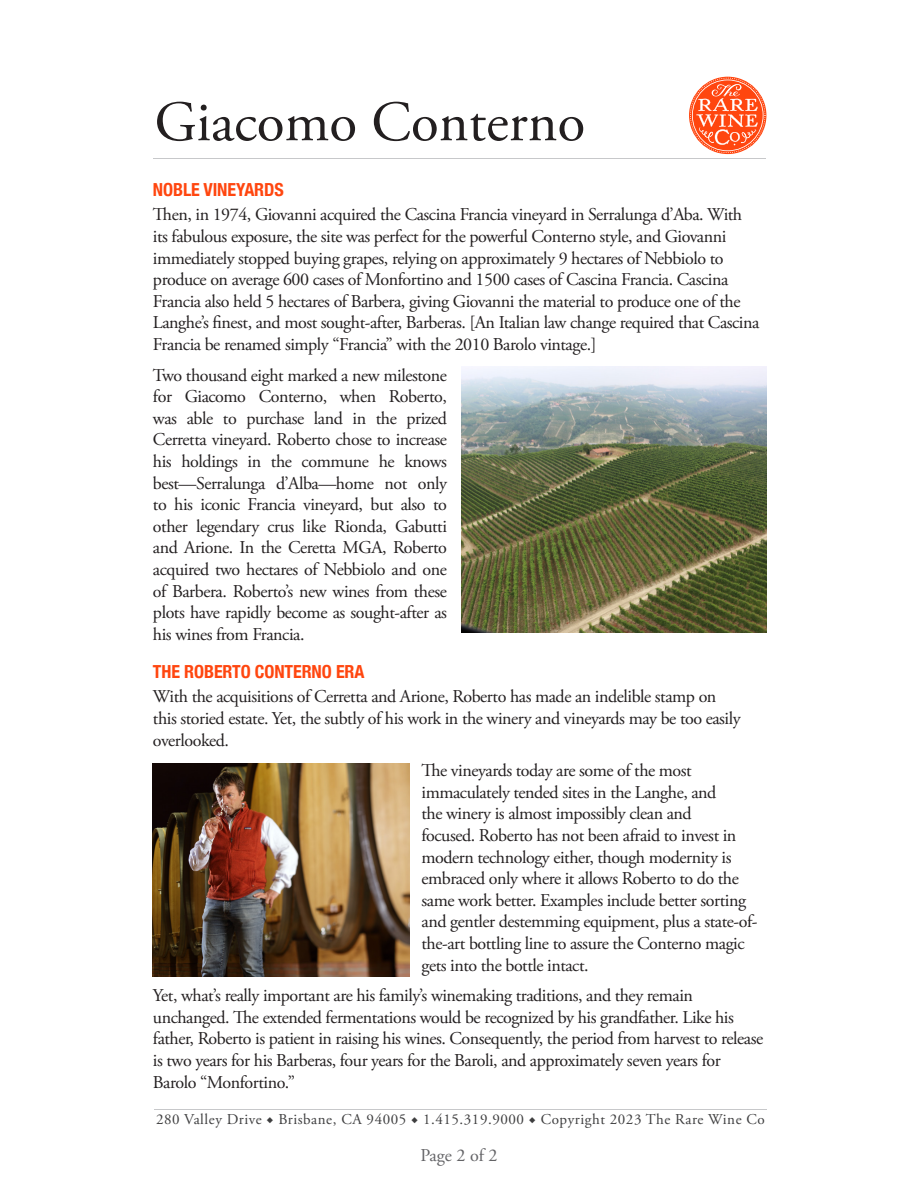
<style>
.page{position:relative;width:918px;height:1188px;background:#fff}
.page>*{position:absolute;margin:0;border:0;box-sizing:border-box;transform-origin:0 0}
.t1{font:57px "Adobe Garamond Pro";color:#231f20}
.Body_copy{font:18px/21.6px "Adobe Garamond Pro";letter-spacing:-.025em;color:#231f20}
.Red_subheads{font:700 condensed 18px "Helvetica Neue";letter-spacing:-.005em;color:#ff460f}
.t2{font:18px "Adobe Garamond Pro";color:#636366}
.t3{font:15px "Adobe Garamond Pro";letter-spacing:.035em;color:#3e3e3f}
.s1{font-family:"Minion Pro"}
</style>
<div class="page">
<svg style="left:689px;top:77px;width:77px;height:77px"></svg>
<hr style="left:154px;top:1110px;width:612px;height:1px;background:#c7c8ca">
<hr style="left:153px;top:158px;width:612px;height:1px;background:#c7c8ca">
<img style="left:462px;top:366px;width:304px;height:267px">
<img style="left:153px;top:764px;width:257px;height:213px">
<h1 class="t1" style="left:154px;top:88px;width:432px">Giacomo Conterno</h1>
<p class="Red_subheads" style="left:153px;top:174px;width:132px">NOBLE VINEYARDS</p>
<p class="Body_copy" style="left:153px;top:205px;width:608px">Then, in 1974, Giovanni acquired the Cascina Francia vineyard in Serralunga d’Aba. With its fabulous exposure, the site was perfect for the powerful Conterno style, and Giovanni immediately stopped buying grapes, relying on approximately 9 hectares of Nebbiolo to produce on average 600 cases of Monfortino and 1500 cases of Cascina Francia. Cascina Francia also held 5 hectares of Barbera, giving Giovanni the material to produce one of the Langhe’s finest, and most sought-after, Barberas. [An Italian law change required that Cascina Francia be renamed simply “Francia” with the 2010 Barolo vintage.]</p>
<p class="Body_copy" style="left:153px;top:365px;width:296px;text-align:justify">Two thousand eight marked a new milestone for Giacomo Conterno, when Roberto, was able to purchase land in the prized Cerretta vineyard. Roberto chose to increase his holdings in the commune he knows best—Serralunga d’Alba—home not only to his iconic Francia vineyard, but also to other legendary crus like Rionda, Gabutti and Arione. In the Ceretta MGA, Roberto acquired two hectares of Nebbiolo and one of Barbera. Roberto’s new wines from these plots have rapidly become as sought-after as his wines from Francia.</p>
<p class="Red_subheads" style="left:153px;top:657px;width:213px">THE ROBERTO CONTERNO ERA</p>
<p class="Body_copy" style="left:153px;top:687px;width:589px">With the acquisitions of Cerretta and Arione, Roberto has made an indelible stamp on this storied estate. Yet, the subtly of his work in the winery and vineyards may be too easily overlooked.</p>
<p class="Body_copy" style="left:422px;top:760px;width:338px">The vineyards today are some of the most immaculately tended sites in the Langhe, and<br>the winery is almost impossibly clean and<br>focused. Roberto has not been afraid to invest in modern technology either, though modernity is embraced only where it allows Roberto to do the same work better. Examples include better sorting and gentler destemming equipment, plus a state-of&shy;the-art bottling line to assure the Conterno magic gets into the bottle intact.</p>
<p class="Body_copy" style="left:153px;top:985px;width:612px">Yet, what’s really important are his family’s winemaking traditions, and they remain unchanged. The extended fermentations would be recognized by his grandfather. Like his father, Roberto is patient in raising his wines. Consequently, the period from harvest to release is two years for his Barberas, four years for the Baroli, and approximately seven years for Barolo “Monfortino.”</p>
<p class="t3" style="left:156px;top:1111px;width:610px">280 Valley Drive <span class="s1">◆</span> Brisbane, CA 94005 <span class="s1">◆</span> 1.415.319.9000 <span class="s1">◆</span> Copyright 2023 The Rare Wine Co</p>
<p class="t2" style="left:420px;top:1145px;width:79px">Page 2 of 2</p>
</div>
